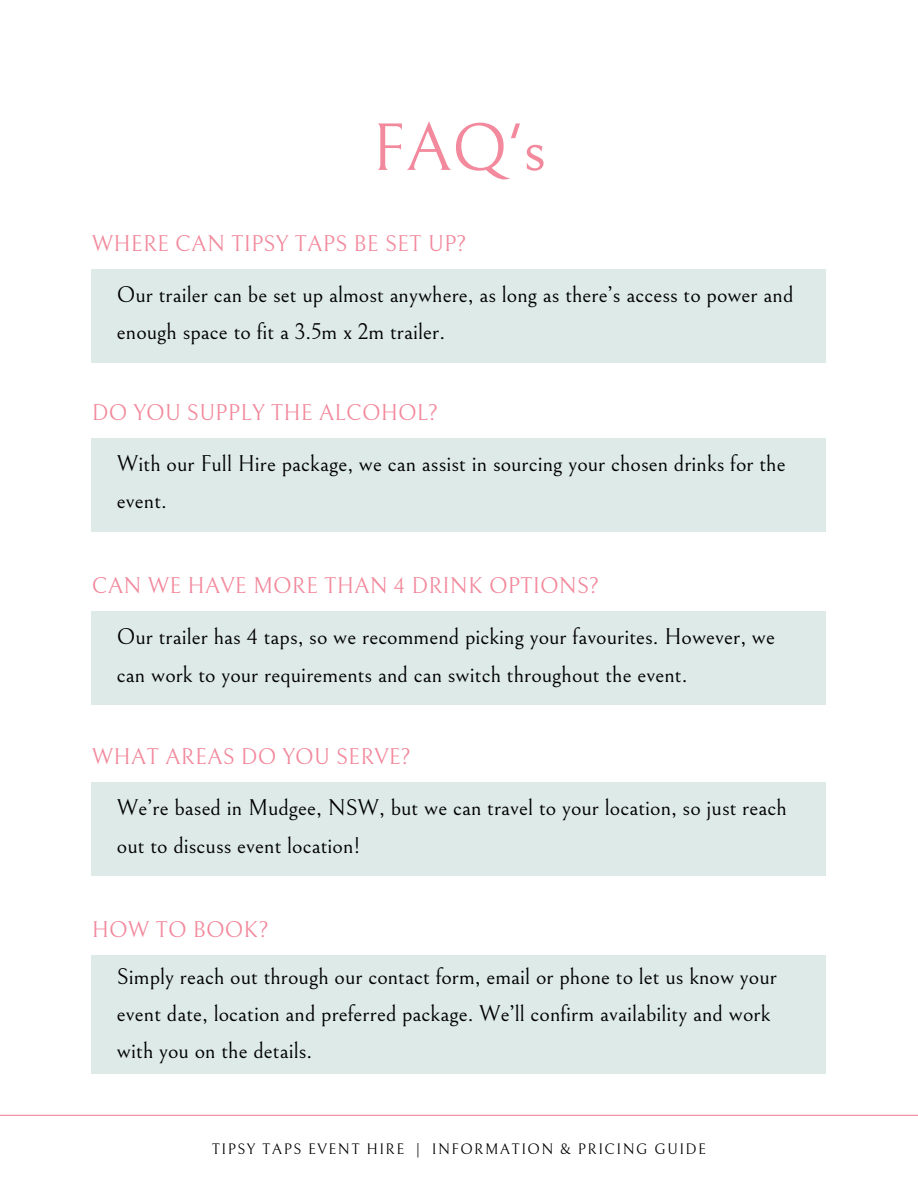
<style>
.page{position:relative;width:918px;height:1188px;background:#fff}
.page>*{position:absolute;margin:0;border:0;box-sizing:border-box;transform-origin:0 0}
.t1{font:67.5px "Bellefair";color:#f2899c}
.t2{font:22.5px/37.2px "Bellefair";color:#000}
.t3{font:22.5px "Bellefair";letter-spacing:.01em;color:#f2899c}
.t4{font:15px "Bellefair";letter-spacing:.1em;color:#000}
</style>
<div class="page">
<div style="left:92px;top:269px;width:734px;height:94px;background:#ddeae8"></div>
<div style="left:92px;top:438px;width:734px;height:94px;background:#ddeae8"></div>
<div style="left:92px;top:782px;width:734px;height:93px;background:#ddeae8"></div>
<div style="left:92px;top:611px;width:734px;height:94px;background:#ddeae8"></div>
<div style="left:92px;top:955px;width:734px;height:119px;background:#ddeae8"></div>
<hr style="left:0;top:1115px;width:918px;height:1px;background:#f2899c">
<h1 class="t1" style="left:372px;top:111px;width:176px">FAQ's</h1>
<p class="t3" style="left:92px;top:231px;width:376px">WHERE CAN TIPSY TAPS BE SET UP?</p>
<p class="t2" style="left:117px;top:277px;width:678px">Our trailer can be set up almost anywhere, as long as there’s access to power and enough space to fit a 3.5m x 2m trailer.</p>
<p class="t3" style="left:92px;top:400px;width:348px">DO YOU SUPPLY THE ALCOHOL?</p>
<p class="t2" style="left:117px;top:446px;width:670px">With our Full Hire package, we can assist in sourcing your chosen drinks for the event.</p>
<p class="t3" style="left:92px;top:573px;width:509px">CAN WE HAVE MORE THAN 4 DRINK OPTIONS?</p>
<p class="t2" style="left:117px;top:619px;width:660px">Our trailer has 4 taps, so we recommend picking your favourites. However, we can work to your requirements and can switch throughout the event.</p>
<p class="t3" style="left:92px;top:744px;width:321px">WHAT AREAS DO YOU SERVE?</p>
<p class="t2" style="left:117px;top:790px;width:671px">We’re based in Mudgee, NSW, but we can travel to your location, so just reach out to discuss event location!</p>
<p class="t3" style="left:92px;top:917px;width:178px">HOW TO BOOK?</p>
<p class="t2" style="left:117px;top:959px;width:662px">Simply reach out through our contact form, email or phone to let us know your event date, location and preferred package. We’ll confirm availability and work with you on the details.</p>
<p class="t4" style="left:212px;top:1141px;width:496px">TIPSY TAPS EVENT HIRE | INFORMATION &amp; PRICING GUIDE</p>
</div>
